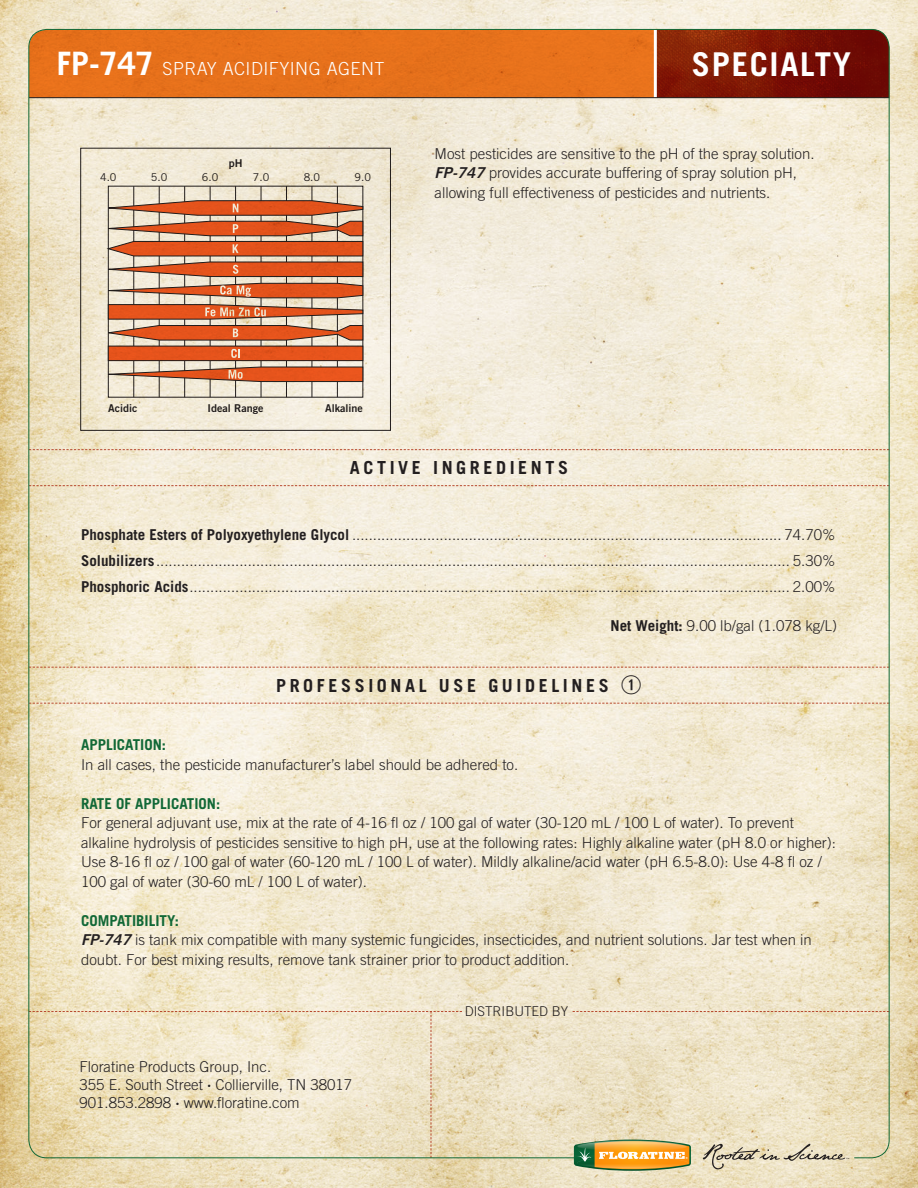
<style>
.page{position:relative;width:918px;height:1188px;background:#fff}
.page>*{position:absolute;margin:0;border:0;box-sizing:border-box;transform-origin:0 0}
.t1{font:700 32.85px "Trade Gothic LT Std";letter-spacing:.05em;color:#fff}
.t2{font:700 18px "Trade Gothic LT Std";letter-spacing:.2em;color:#231f20}
.t3{font:300 18px "Trade Gothic LT Std";letter-spacing:.025em;color:#fff}
.t4{font:300 15px/19.5px "Trade Gothic LT Std";color:#231f20}
.t5{font:700 15px "Trade Gothic LT Std";color:#116836}
.t6{font:300 13.5px "Trade Gothic LT Std";color:#231f20}
.t7{font:10.8px "Trade Gothic LT Std Bd 2";color:#231f20}
.t8{font:10.8px "Trade Gothic LT Std";color:#231f20}
.s1{font-weight:700;font-size:32.25px}
.s2{font-family:"Trade Gothic LT Std Bd 2 Obl";font-weight:400}
.s3{font-weight:700}
.s4{font-family:"Combi Numerals";font-weight:400;font-size:25.5px}
.s5{font-family:"Meta Plus";font-weight:500}
</style>
<div class="page">
<img style="left:0;top:0;width:918px;height:1188px">
<svg style="left:573px;top:1011px;width:314px;height:1px"></svg>
<svg style="left:29px;top:1011px;width:433px;height:147px;background:#ede2c4"></svg>
<svg style="left:703px;top:1144px;width:146px;height:25px;background:#d3c8ae"></svg>
<div style="left:29px;top:30px;width:625px;height:67px;background:#e7711b"></div>
<svg style="left:657px;top:29px;width:232px;height:68px;background:#7a1706"></svg>
<hr style="left:654px;top:29px;width:3px;height:69px;background:#fff">
<hr style="left:29px;top:97px;width:860px;height:1px;background:#231f20">
<div style="left:108px;top:186px;width:255px;height:212px;border:1px solid #231f20"></div>
<hr style="left:337px;top:186px;width:1px;height:211px;background:#231f20">
<hr style="left:312px;top:186px;width:1px;height:211px;background:#231f20">
<hr style="left:286px;top:186px;width:1px;height:211px;background:#231f20">
<hr style="left:261px;top:186px;width:1px;height:211px;background:#231f20">
<hr style="left:235px;top:186px;width:1px;height:211px;background:#231f20">
<hr style="left:210px;top:186px;width:1px;height:211px;background:#231f20">
<hr style="left:184px;top:186px;width:1px;height:211px;background:#231f20">
<hr style="left:159px;top:186px;width:1px;height:211px;background:#231f20">
<hr style="left:134px;top:186px;width:1px;height:211px;background:#231f20">
<div style="left:108px;top:346px;width:255px;height:15px;background:#e6541c"></div>
<div style="left:108px;top:346px;width:255px;height:15px;border:1px solid #231f20"></div>
<svg style="left:94px;top:366px;width:270px;height:16px;background:#cf7f5b"></svg>
<svg style="left:231px;top:349px;width:9px;height:9px"></svg>
<svg style="left:94px;top:283px;width:270px;height:58px;background:#d28b68"></svg>
<svg style="left:99px;top:200px;width:265px;height:77px;background:#d1825d"></svg>
<div style="left:80px;top:148px;width:311px;height:283px;border:1px solid #231f20"></div>
<svg style="left:31px;top:449px;width:856px;height:1px"></svg>
<svg style="left:31px;top:485px;width:856px;height:1px"></svg>
<svg style="left:31px;top:667px;width:856px;height:1px"></svg>
<svg style="left:31px;top:703px;width:856px;height:1px"></svg>
<img style="left:566px;top:1128px;width:133px;height:17px">
<img style="left:565px;top:1145px;width:134px;height:35px">
<svg style="left:574px;top:1140px;width:117px;height:31px;background:#c9a654"></svg>
<p class="t3" style="left:57px;top:58px;width:329px"><span class="s1">FP-747</span> SPRAY ACIDIFYING AGENT</p>
<p class="t1" style="left:692px;top:45px;width:161px">SPECIALTY</p>
<p class="t7" style="left:229px;top:157px;width:15px">pH</p>
<p class="t8" style="left:100px;top:170px;width:18px">4.0</p>
<p class="t8" style="left:151px;top:170px;width:18px">5.0</p>
<p class="t8" style="left:202px;top:170px;width:18px">6.0</p>
<p class="t8" style="left:253px;top:170px;width:18px">7.0</p>
<p class="t8" style="left:304px;top:170px;width:18px">8.0</p>
<p class="t8" style="left:355px;top:170px;width:18px">9.0</p>
<p class="t4" style="left:435px;top:144px;width:382px">Most pesticides are sensitive to the pH of the spray solution.<br><span class="s2">FP-747</span> provides accurate buffering of spray solution pH, allowing full effectiveness of pesticides and nutrients.</p>
<p class="t7" style="left:108px;top:402px;width:31px">Acidic</p>
<p class="t7" style="left:208px;top:402px;width:57px">Ideal Range</p>
<p class="t7" style="left:325px;top:402px;width:39px">Alkaline</p>
<p class="t2" style="left:350px;top:457px;width:220px">ACTIVE INGREDIENTS</p>
<p class="t4" style="left:81px;top:524px;width:756px"><span class="s3">Phosphate Esters of Polyoxyethylene Glycol</span> ....................................................................................................... 74.70%</p>
<p class="t4" style="left:81px;top:551px;width:756px"><span class="s3">Solubilizers</span> ........................................................................................................................................................ 5.30%</p>
<p class="t4" style="left:81px;top:577px;width:756px"><span class="s3">Phosphoric Acids</span>................................................................................................................................................ 2.00%</p>
<p class="t4" style="left:611px;top:616px;width:228px"><span class="s3">Net Weight:</span> 9.00 lb/gal (1.078 kg/L)</p>
<p class="t2" style="left:276px;top:674px;width:367px">PROFESSIONAL USE GUIDELINES <span class="s4">q</span></p>
<p class="t5" style="left:81px;top:736px;width:87px">APPLICATION:</p>
<p class="t4" style="left:81px;top:754px;width:439px">In all cases, the pesticide manufacturer’s label should be adhered to.</p>
<p class="t5" style="left:81px;top:794px;width:141px">RATE OF APPLICATION:</p>
<p class="t4" style="left:81px;top:813px;width:757px">For general adjuvant use, mix at the rate of 4-16 fl oz / 100 gal of water (30-120 mL / 100 L of water). To prevent alkaline hydrolysis of pesticides sensitive to high pH, use at the following rates: Highly alkaline water (pH 8.0 or higher):<br>Use 8-16 fl oz / 100 gal of water (60-120 mL / 100 L of water). Mildly alkaline/acid water (pH 6.5-8.0): Use 4-8 fl oz / 100 gal of water (30-60 mL / 100 L of water).</p>
<p class="t5" style="left:81px;top:911px;width:99px">COMPATIBILITY:</p>
<p class="t4" style="left:81px;top:930px;width:732px"><span class="s2">FP-747</span> is tank mix compatible with many systemic fungicides, insecticides, and nutrient solutions. Jar test when in doubt. For best mixing results, remove tank strainer prior to product addition.</p>
<p class="t4" style="left:80px;top:1057px;width:193px">Floratine Products Group, Inc.</p>
<p class="t4" style="left:80px;top:1075px;width:274px">355 E. South Street <span class="s5">·</span> Collierville, TN 38017</p>
<p class="t4" style="left:80px;top:1093px;width:222px">901.853.2898 <span class="s5">·</span> www.floratine.com</p>
<p class="t6" style="left:465px;top:1003px;width:105px">DISTRIBUTED BY</p>
</div>
